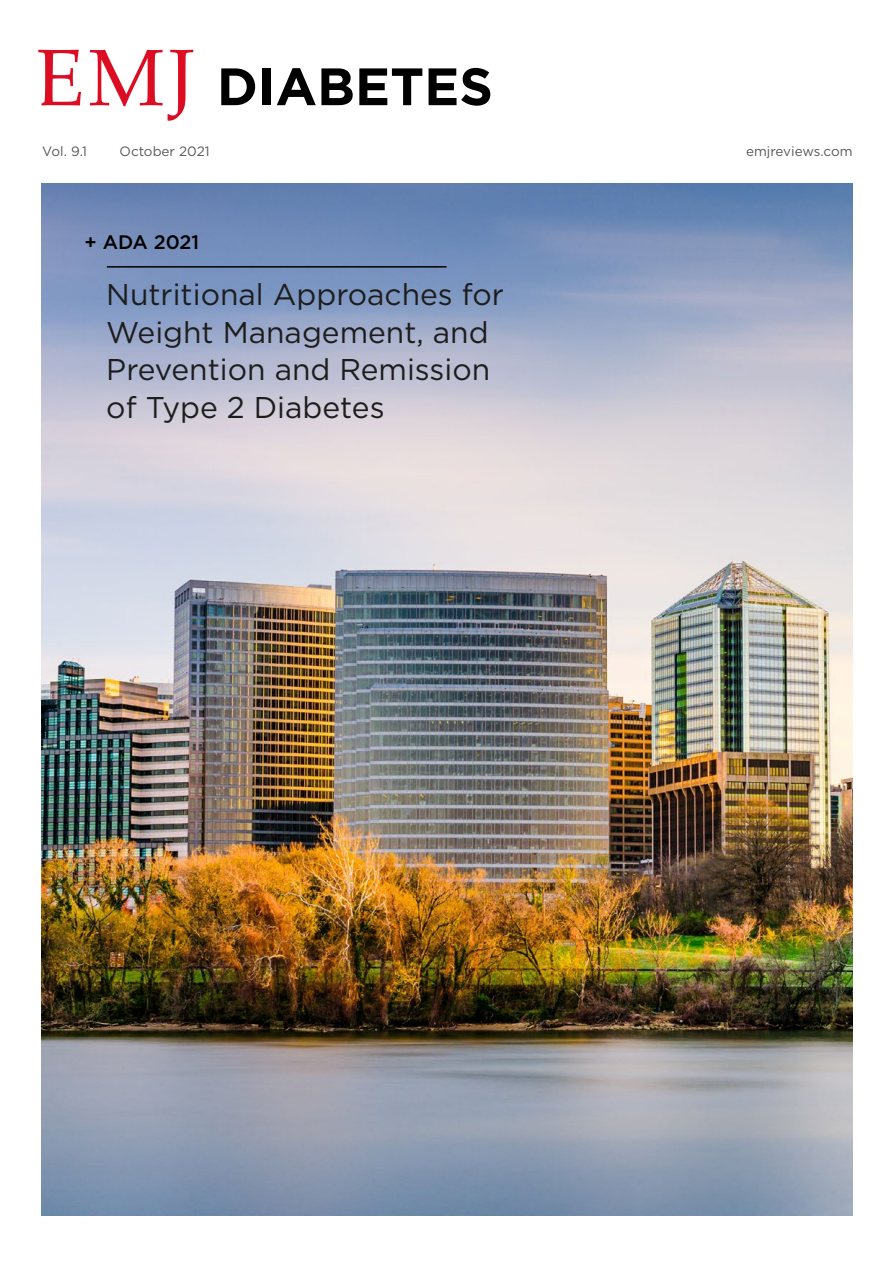
<style>
.page{position:relative;width:893px;height:1263px;background:#fff}
.page>*{position:absolute;margin:0;border:0;box-sizing:border-box;transform-origin:0 0}
.t1{font:700 52.5px "Gotham";color:#000}
.Symposium_Title{font:30px/37.5px "Gotham";color:#1d1d1d}
.t2{font:500 19.5px "Gotham";color:#000}
.t3{font:13.5px "Gotham";color:#59595b}
</style>
<div class="page">
<img style="left:41px;top:184px;width:812px;height:1031px">
<svg style="left:38px;top:50px;width:155px;height:71px"></svg>
<hr style="left:107px;top:266px;width:339px;height:2px;background:#000">
<p class="t1" style="left:217px;top:52px;width:278px">DIABETES</p>
<p class="t3" style="left:42px;top:143px;width:46px">Vol. 9.1</p>
<p class="t3" style="left:120px;top:143px;width:92px">October 2021</p>
<p class="t3" style="left:746px;top:143px;width:108px">emjreviews.com</p>
<p class="t2" style="left:85px;top:230px;width:116px">+ ADA 2021</p>
<p class="Symposium_Title" style="left:106px;top:275px;width:399px">Nutritional Approaches for<br>Weight Management, and<br>Prevention and Remission of Type 2 Diabetes</p>
</div>
